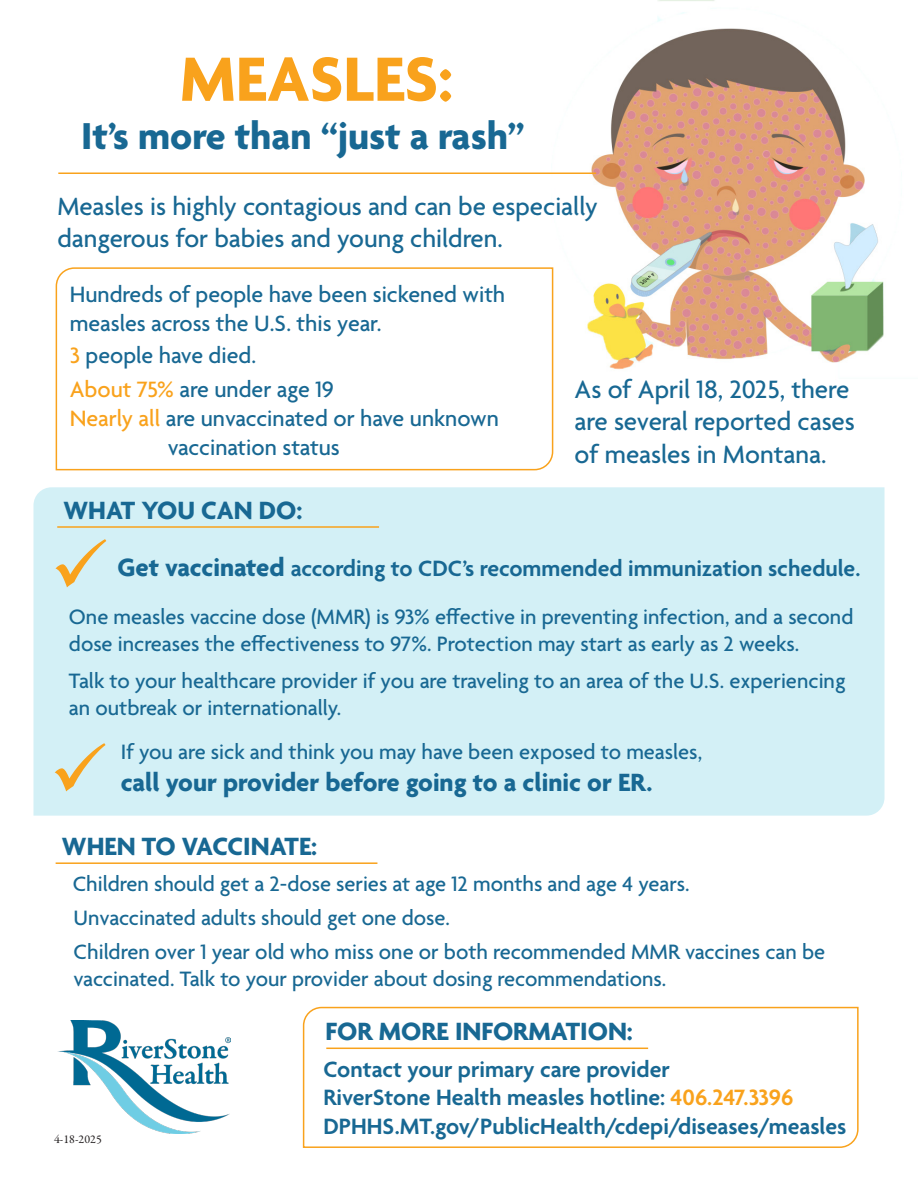
<style>
.page{position:relative;width:918px;height:1188px;background:#fff}
.page>*{position:absolute;margin:0;border:0;box-sizing:border-box;transform-origin:0 0}
.t1{font:700 67.5px "Agenda";color:#f9a21c}
.t2{font:700 40.5px "Agenda";color:#186893}
.t3{font:500 27.15px/32.5px "Agenda";color:#186893}
.t4{font:700 27px "Agenda";color:#186893}
.t5{font:500 27px/32.4px "Agenda";color:#186893}
.t6{font:600 24px "Agenda";color:#186893}
.t7{font:500 24px/28.8px "Agenda";color:#186893}
.t8{font:500 22.5px/27px "Agenda";color:#186893}
.t9{font:12px "Garamond Premr Pro";color:#231f20}
.s1{color:#f9a21c}
.s2{font-weight:700;font-size:27px}
</style>
<div class="page">
<img style="left:587px;top:0;width:297px;height:370px">
<img style="left:58px;top:1021px;width:172px;height:113px">
<hr style="left:58px;top:172px;width:538px;height:2px;background:#f9a21c">
<div style="left:33px;top:487px;width:852px;height:329px;background:#d3f0f6"></div>
<svg style="left:55px;top:267px;width:499px;height:204px"></svg>
<svg style="left:302px;top:1006px;width:557px;height:142px"></svg>
<hr style="left:57px;top:526px;width:322px;height:2px;background:#f9a21c">
<hr style="left:56px;top:862px;width:321px;height:2px;background:#f9a21c">
<div style="left:56px;top:538px;width:50px;height:49px;background:#d3f0f6"></div>
<div style="left:55px;top:742px;width:51px;height:49px;background:#d3f0f6"></div>
<p class="t1" style="left:180px;top:43px;width:275px">MEASLES:</p>
<p class="t2" style="left:81px;top:114px;width:445px">It’s more than “just a rash”</p>
<p class="t5" style="left:57px;top:192px;width:542px">Measles is highly contagious and can be especially dangerous for babies and young children.</p>
<p class="t7" style="left:70px;top:282px;width:437px">Hundreds of people have been sickened with measles across the U.S. this year.</p>
<p class="t7" style="left:70px;top:342px;width:188px"><span class="s1">3</span> people have died.</p>
<p class="t3" style="left:575px;top:375px;width:282px">As of April 18, 2025, there are several reported cases of measles in Montana.</p>
<p class="t7" style="left:70px;top:377px;width:266px"><span class="s1">About 75%</span> are under age 19</p>
<p class="t7" style="left:168px;top:406px;width:332px;text-indent:-98px"><span class="s1">Nearly all</span> are unvaccinated or have unknown vaccination status</p>
<p class="t4" style="left:64px;top:496px;width:240px">WHAT YOU CAN DO:</p>
<p class="t6" style="left:118px;top:555px;width:744px"><span class="s2">Get vaccinated</span> according to CDC’s recommended immunization schedule.</p>
<p class="t8" style="left:69px;top:605px;width:786px">One measles vaccine dose (MMR) is 93% effective in preventing infection, and a second dose increases the effectiveness to 97%. Protection may start as early as 2 weeks.</p>
<p class="t8" style="left:69px;top:669px;width:778px">Talk to your healthcare provider if you are traveling to an area of the U.S. experiencing an outbreak or internationally.</p>
<p class="t8" style="left:121px;top:740px;width:583px">If you are sick and think you may have been exposed to measles,</p>
<p class="t4" style="left:121px;top:768px;width:533px">call your provider before going to a clinic or ER.</p>
<p class="t4" style="left:62px;top:832px;width:257px">WHEN TO VACCINATE:</p>
<p class="t8" style="left:73px;top:871px;width:618px">Children should get a 2-dose series at age 12 months and age 4 years.</p>
<p class="t8" style="left:74px;top:906px;width:378px">Unvaccinated adults should get one dose.</p>
<p class="t8" style="left:74px;top:940px;width:753px">Children over 1 year old who miss one or both recommended MMR vaccines can be vaccinated. Talk to your provider about dosing recommendations.</p>
<p class="t9" style="left:54px;top:1132px;width:49px">4-18-2025</p>
<p class="t4" style="left:326px;top:1017px;width:309px">FOR MORE INFORMATION:</p>
<p class="t6" style="left:323px;top:1056px;width:348px">Contact your primary care provider</p>
<p class="t6" style="left:323px;top:1085px;width:472px">RiverStone Health measles hotline: <span class="s1">406.247.3396</span></p>
<p class="t6" style="left:323px;top:1114px;width:524px">DPHHS.MT.gov/PublicHealth/cdepi/diseases/measles</p>
</div>
